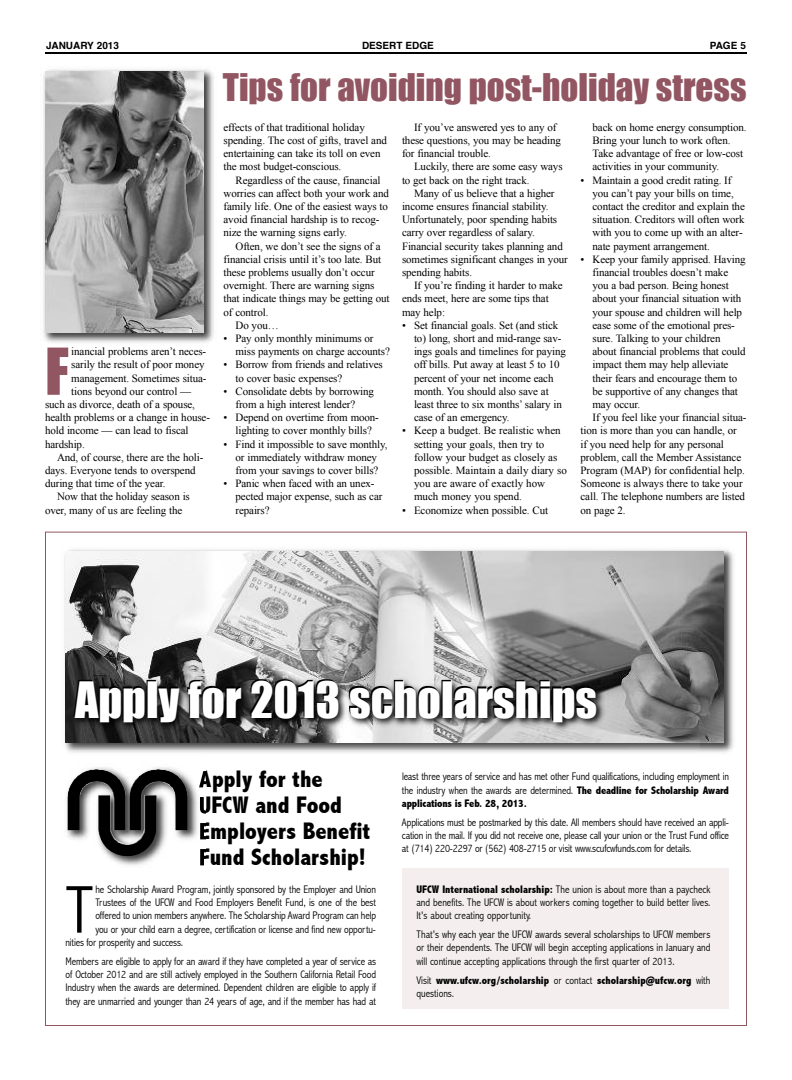
<style>
.page{position:relative;width:792px;height:1080px;background:#fff}
.page>*{position:absolute;margin:0;border:0;box-sizing:border-box;transform-origin:0 0}
.t1{font:300 condensed 68.2px "Abadi";color:#000}
.t2{font:59.7px "Impact";color:#925662}
.t3{font:46px "Impact";color:#fff}
.t4{font:35px "Impact";color:#925662}
.t5{font:800 condensed 24px/26px "Abadi";color:#000}
.t6{font:11px/13.2px "Times New Roman";letter-spacing:-.01em;color:#000}
.t7{font:300 condensed 11px/13.2px "Abadi";letter-spacing:-.015em;color:#000;text-align:justify}
.t8{font:800 condensed 11px/13.2px "Abadi";color:#000}
.t9{font:700 10px "Helvetica";color:#000}
.s1{font-weight:800}
.s2{font-weight:300}
</style>
<div class="page">
<hr style="left:45px;top:52px;width:702px;height:2px;background:#000">
<img style="left:64px;top:549px;width:670px;height:204px">
<img style="left:66px;top:551px;width:657px;height:192px">
<img style="left:66px;top:767px;width:132px;height:98px">
<img style="left:199px;top:771px;width:6px;height:17px">
<img style="left:200px;top:797px;width:5px;height:17px">
<img style="left:200px;top:823px;width:5px;height:17px">
<img style="left:200px;top:849px;width:5px;height:17px">
<img style="left:67px;top:769px;width:120px;height:87px">
<img style="left:66px;top:750px;width:633px;height:2px">
<img style="left:629px;top:670px;width:70px;height:80px">
<img style="left:66px;top:670px;width:563px;height:2px">
<div style="left:402px;top:868px;width:326px;height:141px;background:#f4eeef"></div>
<img style="left:64px;top:672px;width:565px;height:78px">
<img style="left:66px;top:672px;width:1px;height:71px">
<img style="left:74px;top:679px;width:221px;height:42px">
<img style="left:43px;top:69px;width:171px;height:274px">
<img style="left:45px;top:71px;width:159px;height:262px">
<p class="t9" style="left:46px;top:41px;width:75px">JAnuARy 2013</p>
<p class="t9" style="left:362px;top:41px;width:73px">DESERT EDGE</p>
<p class="t9" style="left:710px;top:41px;width:38px">PAGE 5</p>
<h2 class="t2" style="left:45px;top:335px;width:25px">F</h2>
<p class="t6" style="left:71px;top:345px;width:137px">inancial problems aren’t neces-</p>
<p class="t6" style="left:71px;top:358px;width:135px">sarily the result of poor money</p>
<p class="t6" style="left:71px;top:371px;width:137px">management. Sometimes situa-</p>
<p class="t6" style="left:71px;top:384px;width:121px">tions beyond our control —</p>
<p class="t6" style="left:45px;top:398px;width:152px">such as divorce, death of a spouse,</p>
<p class="t6" style="left:45px;top:411px;width:167px">health problems or a change in house-</p>
<p class="t6" style="left:45px;top:424px;width:145px">hold income — can lead to fiscal</p>
<p class="t6" style="left:45px;top:437px;width:41px">hardship.</p>
<p class="t6" style="left:57px;top:450px;width:148px">And, of course, there are the holi-</p>
<p class="t6" style="left:45px;top:464px;width:152px">days. Everyone tends to overspend</p>
<p class="t6" style="left:45px;top:477px;width:122px">during that time of the year.</p>
<p class="t6" style="left:57px;top:490px;width:134px">Now that the holiday season is</p>
<p class="t6" style="left:45px;top:503px;width:139px">over, many of us are feeling the</p>
<h3 class="t4" style="left:223px;top:65px;width:525px">Tips for avoiding post-holiday stress</h3>
<p class="t6" style="left:224px;top:121px;width:165px">effects of that traditional holiday spending. The cost of gifts, travel and entertaining can take its toll on even the most budget-conscious.</p>
<p class="t6" style="left:224px;top:173px;width:167px;text-indent:12px">Regardless of the cause, financial worries can affect both your work and family life. One of the easiest ways to avoid financial hardship is to recog&shy;nize the warning signs early.</p>
<p class="t6" style="left:236px;top:239px;width:147px">Often, we don’t see the signs of a</p>
<p class="t6" style="left:224px;top:253px;width:159px">financial crisis until it’s too late. But</p>
<p class="t6" style="left:224px;top:266px;width:153px">these problems usually don’t occur</p>
<p class="t6" style="left:224px;top:279px;width:152px">overnight. There are warning signs</p>
<p class="t6" style="left:224px;top:292px;width:168px">that indicate things may be getting out</p>
<p class="t6" style="left:224px;top:305px;width:46px">of control.</p>
<p class="t6" style="left:236px;top:319px;width:45px">Do you…</p>
<p class="t6" style="left:236px;top:332px;width:156px;text-indent:-12px">• Pay only monthly minimums or miss payments on charge accounts?</p>
<p class="t6" style="left:236px;top:358px;width:149px;text-indent:-12px">• Borrow from friends and relatives to cover basic expenses?</p>
<p class="t6" style="left:236px;top:385px;width:140px;text-indent:-12px">• Consolidate debts by borrowing from a high interest lender?</p>
<p class="t6" style="left:224px;top:411px;width:157px;text-align:center">• Depend on overtime from moon&shy;lighting to cover monthly bills?</p>
<p class="t6" style="left:224px;top:437px;width:166px;text-align:center">• Find it impossible to save monthly, or immediately withdraw money from your savings to cover bills?</p>
<p class="t6" style="left:236px;top:477px;width:148px;text-indent:-12px">• Panic when faced with an unex&shy;pected major expense, such as car repairs?</p>
<p class="t6" style="left:402px;top:121px;width:160px;text-indent:12px">If you’ve answered yes to any of these questions, you may be heading for financial trouble.</p>
<p class="t6" style="left:402px;top:160px;width:162px;text-indent:12px">Luckily, there are some easy ways to get back on the right track.</p>
<p class="t6" style="left:402px;top:187px;width:167px;text-indent:12px">Many of us believe that a higher income ensures financial stability.<br>Unfortunately, poor spending habits carry over regardless of salary.<br>Financial security takes planning and sometimes significant changes in your spending habits.</p>
<p class="t6" style="left:402px;top:279px;width:162px;text-indent:12px">If you’re finding it harder to make ends meet, here are some tips that may help:</p>
<p class="t6" style="left:414px;top:319px;width:153px;text-indent:-12px">• Set financial goals. Set (and stick to) long, short and mid-range sav&shy;ings goals and timelines for paying off bills. Put away at least 5 to 10 percent of your net income each month. You should also save at least three to six months’ salary in case of an emergency.</p>
<p class="t6" style="left:414px;top:424px;width:154px;text-indent:-12px">• Keep a budget. Be realistic when setting your goals, then try to follow your budget as closely as possible. Maintain a daily diary so you are aware of exactly how much money you spend.</p>
<p class="t6" style="left:402px;top:503px;width:148px">• Economize when possible. Cut</p>
<p class="t6" style="left:593px;top:121px;width:156px">back on home energy consumption.<br>Bring your lunch to work often.<br>Take advantage of free or low-cost activities in your community.</p>
<p class="t6" style="left:593px;top:173px;width:154px;text-indent:-12px">• Maintain a good credit rating. If you can’t pay your bills on time, contact the creditor and explain the situation. Creditors will often work with you to come up with an alter&shy;nate payment arrangement.</p>
<p class="t6" style="left:581px;top:253px;width:167px">• Keep your family apprised. Having</p>
<p class="t6" style="left:593px;top:266px;width:137px">financial troubles doesn’t make</p>
<p class="t6" style="left:593px;top:279px;width:138px">you a bad person. Being honest</p>
<p class="t6" style="left:593px;top:292px;width:150px">about your financial situation with</p>
<p class="t6" style="left:593px;top:305px;width:151px">your spouse and children will help</p>
<p class="t6" style="left:593px;top:319px;width:144px">ease some of the emotional pres-</p>
<p class="t6" style="left:593px;top:332px;width:129px">sure. Talking to your children</p>
<p class="t6" style="left:593px;top:345px;width:155px">about financial problems that could</p>
<p class="t6" style="left:593px;top:358px;width:137px">impact them may help alleviate</p>
<p class="t6" style="left:593px;top:371px;width:146px">their fears and encourage them to</p>
<p class="t6" style="left:593px;top:385px;width:147px">be supportive of any changes that</p>
<p class="t6" style="left:593px;top:398px;width:49px">may occur.</p>
<p class="t6" style="left:593px;top:411px;width:155px">If you feel like your financial situa-</p>
<p class="t6" style="left:581px;top:424px;width:158px">tion is more than you can handle, or</p>
<p class="t6" style="left:581px;top:437px;width:145px">if you need help for any personal</p>
<p class="t6" style="left:581px;top:451px;width:162px">problem, call the Member Assistance</p>
<p class="t6" style="left:581px;top:464px;width:166px">Program (MAP) for confidential help.</p>
<p class="t6" style="left:581px;top:477px;width:164px">Someone is always there to take your</p>
<p class="t6" style="left:581px;top:490px;width:166px">call. The telephone numbers are listed</p>
<p class="t6" style="left:581px;top:503px;width:47px">on page 2.</p>
<h3 class="t3" style="left:75px;top:671px;width:524px">Apply for 2013 scholarships</h3>
<h3 class="t5" style="left:199px;top:767px;width:173px">Apply for the<br>UFCW and Food employers Benefit<br>Fund Scholarship!</h3>
<h1 class="t1" style="left:66px;top:873px;width:29px">T</h1>
<p class="t7" style="left:95px;top:883px;width:282px">he Scholarship Award Program, jointly sponsored by the Employer and Union</p>
<p class="t7" style="left:95px;top:896px;width:282px">Trustees of the UFCW and Food Employers Benefit Fund, is one of the best</p>
<p class="t7" style="left:95px;top:910px;width:282px">offered to union members anywhere. The Scholarship Award Program can help</p>
<p class="t7" style="left:95px;top:923px;width:282px">you or your child earn a degree, certification or license and find new opportu-</p>
<p class="t7" style="left:66px;top:936px;width:119px">nities for prosperity and success.</p>
<p class="t7" style="left:66px;top:955px;width:312px">Members are eligible to apply for an award if they have completed a year of service as of October 2012 and are still actively employed in the Southern California Retail Food Industry when the awards are determined. Dependent children are eligible to apply if they are unmarried and younger than 24 years of age, and if the member has had at</p>
<p class="t7" style="left:402px;top:771px;width:329px">least three years of service and has met other Fund qualifications, including employment in the industry when the awards are determined. <span class="s1">The deadline for Scholarship Award applications is Feb. 28, 2013.</span></p>
<p class="t7" style="left:402px;top:816px;width:328px">Applications must be postmarked by this date. All members should have received an appli&shy;cation in the mail. If you did not receive one, please call your union or the Trust Fund office at (714) 220-2297 or (562) 408-2715 or visit www.scufcwfunds.com for details.</p>
<p class="t7" style="left:416px;top:883px;width:296px"><span class="s1">UFCW International scholarship:</span> The union is about more than a paycheck and benefits. The UFCW is about workers coming together to build better lives.<br>It's about creating opportunity.</p>
<p class="t7" style="left:416px;top:928px;width:296px">That's why each year the UFCW awards several scholarships to UFCW members or their dependents. The UFCW will begin accepting applications in January and will continue accepting applications through the first quarter of 2013.</p>
<p class="t8" style="left:416px;top:974px;width:296px"><span class="s2">Visit</span> www.ufcw.org/scholarship <span class="s2">or contact</span> scholarship@ufcw.org <span class="s2">with questions.</span></p>
</div>
